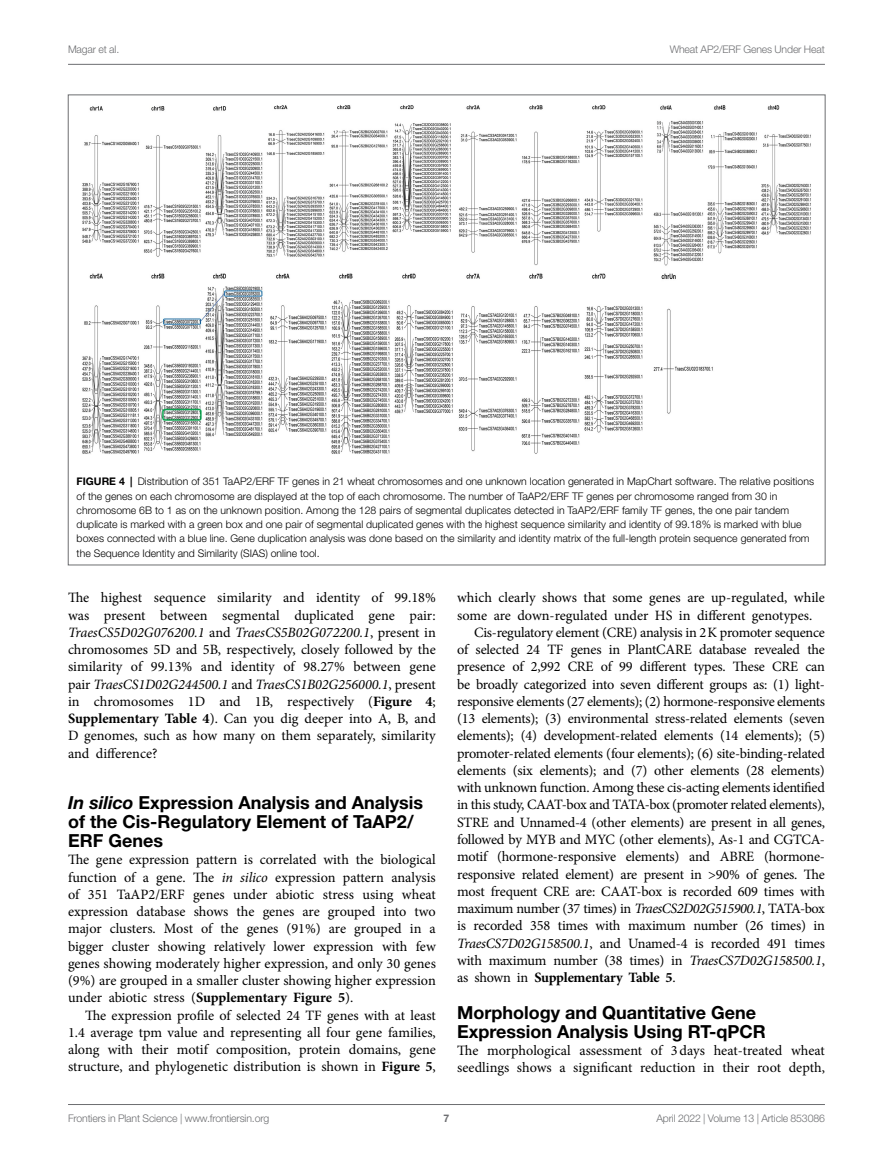
<style>
.page{position:relative;width:893px;height:1170px;background:#fff}
.page>*{position:absolute;margin:0;border:0;box-sizing:border-box;transform-origin:0 0}
.HEAD_2{font:700 18px/18.8px "Helvetica Neue LT Std";color:#000}
.TEXT{font:14.25px/17.2px "Minion Pro";letter-spacing:-.005em;color:#000;text-align:justify}
.TEXT_FLUSH{font:14.25px/17.2px "Minion Pro";color:#000;text-align:justify}
.FIG_LEG{font:300 10.5px/14.2px "Helvetica Neue LT Std";color:#000}
.t1{font:300 10.5px "Helvetica Neue LT Std";letter-spacing:-.015em;color:#6d6e71}
.t2{font:700 10.5px "Helvetica Neue LT Std";color:#6d6e71}
.s1{font-weight:700}
.s2{font-style:italic}
</style>
<div class="page">
<hr style="left:68px;top:64px;width:757px;height:1px;background:#6d6e71">
<hr style="left:68px;top:1104px;width:757px;height:1px;background:#6d6e71">
<img style="left:82px;top:105px;width:729px;height:349px">
<p class="t1" style="left:68px;top:42px;width:53px">Magar et al.</p>
<p class="t1" style="left:670px;top:42px;width:157px">Wheat AP2/ERF Genes Under Heat</p>
<p class="FIG_LEG" style="left:77px;top:474px;width:739px"><span class="s1">FIGURE 4 |</span> Distribution of 351 TaAP2/ERF TF genes in 21 wheat chromosomes and one unknown location generated in MapChart software. The relative positions of the genes on each chromosome are displayed at the top of each chromosome. The number of TaAP2/ERF TF genes per chromosome ranged from 30 in chromosome 6B to 1 as on the unknown position. Among the 128 pairs of segmental duplicates detected in TaAP2/ERF family TF genes, the one pair tandem duplicate is marked with a green box and one pair of segmental duplicated genes with the highest sequence similarity and identity of 99.18% is marked with blue boxes connected with a blue line. Gene duplication analysis was done based on the similarity and identity matrix of the full-length protein sequence generated from the Sequence Identity and Similarity (SIAS) online tool.</p>
<p class="TEXT" style="left:68px;top:589px;width:369px">The highest sequence similarity and identity of 99.18% was present between segmental duplicated gene pair:<br><span class="s2">TraesCS5D02G076200.1</span> and <span class="s2">TraesCS5B02G072200.1</span>, present in chromosomes 5D and 5B, respectively, closely followed by the similarity of 99.13% and identity of 98.27% between gene pair <span class="s2">TraesCS1D02G244500.1</span> and <span class="s2">TraesCS1B02G256000.1</span>, present in chromosomes 1D and 1B, respectively (<span class="s1">Figure 4</span>; <span class="s1">Supplementary Table 4</span>). Can you dig deeper into A, B, and D genomes, such as how many on them separately, similarity and difference?</p>
<p class="HEAD_2" style="left:68px;top:793px;width:356px"><span class="s2">In silico</span> Expression Analysis and Analysis of the Cis-Regulatory Element of TaAP2/<br>ERF Genes</p>
<p class="TEXT_FLUSH" style="left:68px;top:851px;width:369px">The gene expression pattern is correlated with the biological function of a gene. The <span class="s2">in silico</span> expression pattern analysis of 351 TaAP2/ERF genes under abiotic stress using wheat expression database shows the genes are grouped into two major clusters. Most of the genes (91%) are grouped in a bigger cluster showing relatively lower expression with few genes showing moderately higher expression, and only 30 genes (9%) are grouped in a smaller cluster showing higher expression under abiotic stress (<span class="s1">Supplementary Figure 5</span>).</p>
<p class="TEXT" style="left:68px;top:1006px;width:369px;text-indent:17px">The expression profile of selected 24 TF genes with at least 1.4 average tpm value and representing all four gene families, along with their motif composition, protein domains, gene structure, and phylogenetic distribution is shown in <span class="s1">Figure 5</span>,</p>
<p class="TEXT" style="left:457px;top:589px;width:369px">which clearly shows that some genes are up-regulated, while some are down-regulated under HS in different genotypes.</p>
<p class="TEXT" style="left:457px;top:623px;width:369px;text-indent:17px">Cis-regulatory element (CRE) analysis in 2K promoter sequence of selected 24 TF genes in PlantCARE database revealed the presence of 2,992 CRE of 99 different types. These CRE can be broadly categorized into seven different groups as: (1) light&shy;responsive elements (27 elements); (2) hormone-responsive elements (13 elements); (3) environmental stress-related elements (seven elements); (4) development-related elements (14 elements); (5) promoter-related elements (four elements); (6) site-binding-related elements (six elements); and (7) other elements (28 elements) with unknown function. Among these cis-acting elements identified in this study, CAAT-box and TATA-box (promoter related elements), STRE and Unnamed-4 (other elements) are present in all genes, followed by MYB and MYC (other elements), As-1 and CGTCA&shy;motif (hormone-responsive elements) and ABRE (hormone&shy;responsive related element) are present in &gt;90% of genes. The most frequent CRE are: CAAT-box is recorded 609 times with maximum number (37 times) in <span class="s2">TraesCS2D02G515900.1</span>, TATA-box is recorded 358 times with maximum number (26 times) in <span class="s2">TraesCS7D02G158500.1</span>, and Unamed-4 is recorded 491 times with maximum number (38 times) in <span class="s2">TraesCS7D02G158500.1</span>, as shown in <span class="s1">Supplementary Table 5</span>.</p>
<p class="HEAD_2" style="left:457px;top:1002px;width:310px">Morphology and Quantitative Gene<br>Expression Analysis Using RT-qPCR</p>
<p class="TEXT_FLUSH" style="left:457px;top:1041px;width:369px">The morphological assessment of 3days heat-treated wheat seedlings shows a significant reduction in their root depth,</p>
<p class="t1" style="left:68px;top:1111px;width:203px">Frontiers in Plant Science | www.frontiersin.org</p>
<p class="t2" style="left:444px;top:1111px;width:7px">7</p>
<p class="t1" style="left:656px;top:1111px;width:170px">April 2022 | Volume 13 | Article 853086</p>
</div>
